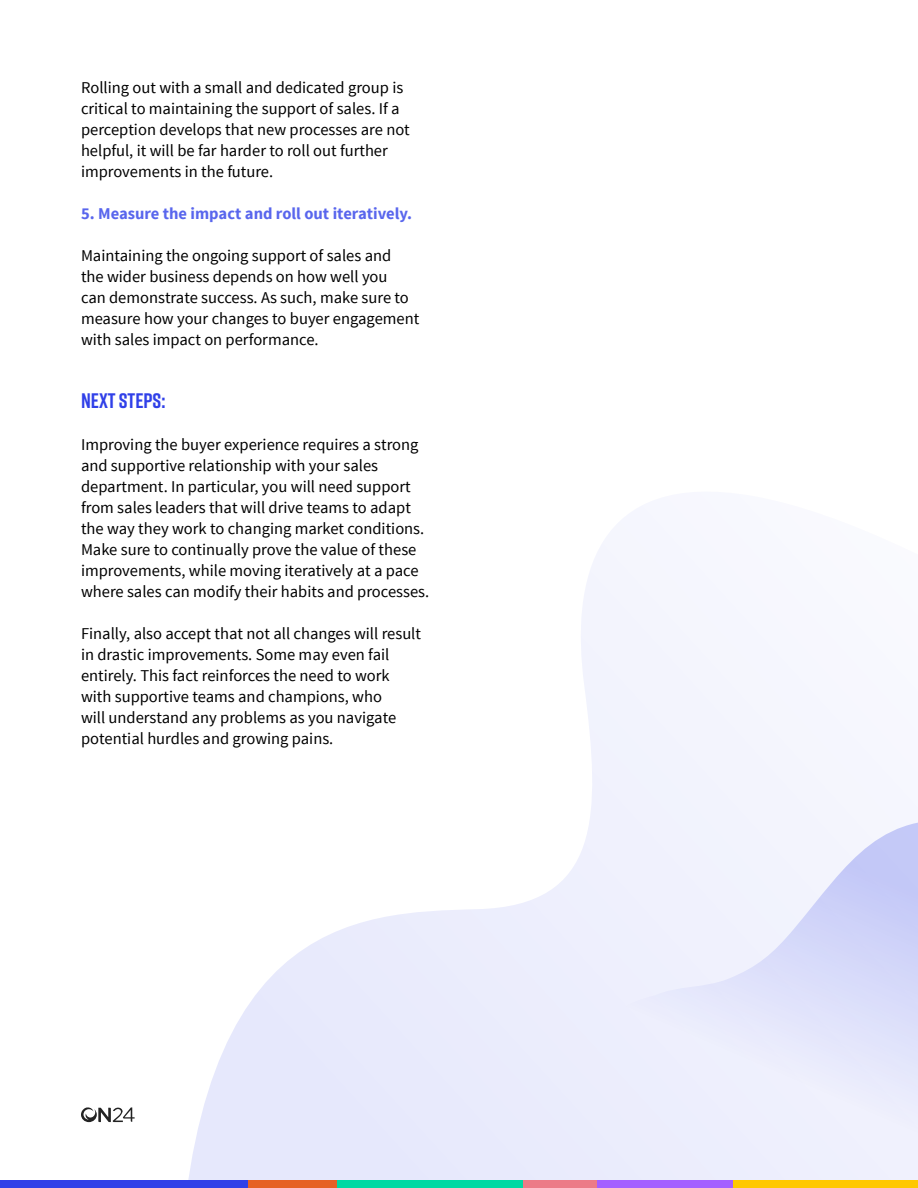
<style>
.page{position:relative;width:918px;height:1188px;background:#fff}
.page>*{position:absolute;margin:0;border:0;box-sizing:border-box;transform-origin:0 0}
.t1{font:700 21px "Rift";color:#3040e8}
.t2{font:16.5px/21px "Source Sans Pro";color:#000}
.t3{font:700 16.5px "Source Sans Pro";color:#5966ed}
</style>
<div class="page">
<svg style="left:188px;top:544px;width:653px;height:636px"></svg>
<svg style="left:525px;top:805px;width:393px;height:375px;fill:#edeefd"></svg>
<div style="left:0;top:1180px;width:248px;height:8px;background:#3040e8"></div>
<div style="left:248px;top:1180px;width:90px;height:8px;background:#e66125"></div>
<div style="left:338px;top:1180px;width:185px;height:8px;background:#00d9a3"></div>
<div style="left:523px;top:1180px;width:74px;height:8px;background:#ec7b87"></div>
<div style="left:597px;top:1180px;width:137px;height:8px;background:#a45fff"></div>
<div style="left:734px;top:1180px;width:184px;height:8px;background:#ffc801"></div>
<svg style="left:81px;top:1107px;width:54px;height:15px"></svg>
<p class="t2" style="left:81px;top:78px;width:330px">Rolling out with a small and dedicated group is critical to maintaining the support of sales. If a perception develops that new processes are not helpful, it will be far harder to roll out further improvements in the future.</p>
<p class="t3" style="left:81px;top:203px;width:333px">5. Measure the impact and roll out iteratively.</p>
<p class="t2" style="left:81px;top:246px;width:340px">Maintaining the ongoing support of sales and<br>the wider business depends on how well you<br>can demonstrate success. As such, make sure to measure how your changes to buyer engagement with sales impact on performance.</p>
<p class="t1" style="left:81px;top:386px;width:86px">NEXT STEPS:</p>
<p class="t2" style="left:81px;top:435px;width:350px">Improving the buyer experience requires a strong and supportive relationship with your sales department. In particular, you will need support from sales leaders that will drive teams to adapt the way they work to changing market conditions.<br>Make sure to continually prove the value of these improvements, while moving iteratively at a pace where sales can modify their habits and processes.</p>
<p class="t2" style="left:81px;top:624px;width:342px">Finally, also accept that not all changes will result in drastic improvements. Some may even fail entirely. This fact reinforces the need to work with supportive teams and champions, who<br>will understand any problems as you navigate potential hurdles and growing pains.</p>
</div>
